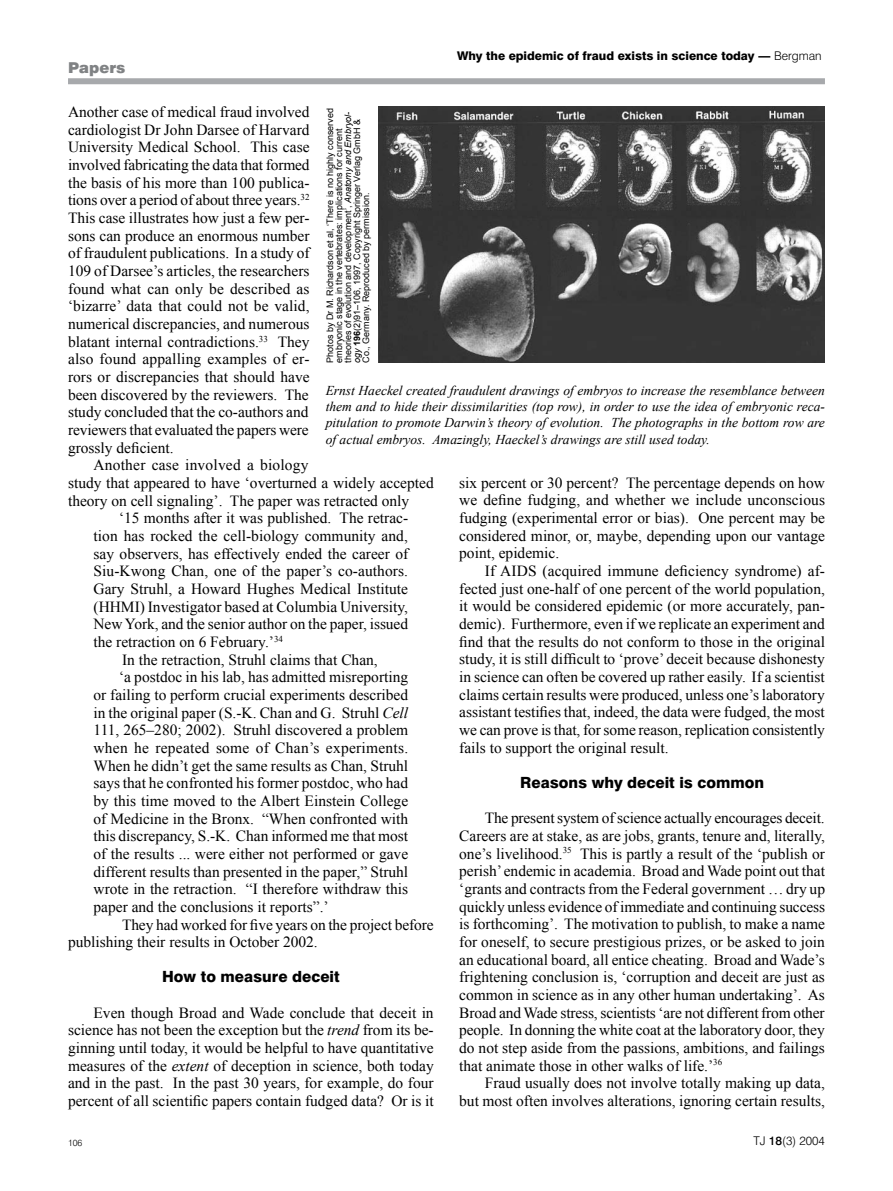
<style>
.page{position:relative;width:893px;height:1191px;background:#fff}
.page>*{position:absolute;margin:0;border:0;box-sizing:border-box;transform-origin:0 0}
.t1{font:15.45px/17.7px "Times New Roman";color:#000;text-align:justify}
.t2{font:800 15.45px "Swiss 721 BT";color:#000}
.t3{font:15.45px "Times New Roman";letter-spacing:.02em;color:#000}
.t4{font:900 15px "Swiss 721 BT";color:#808284}
.t5{font:italic 13.5px/16.2px "Times New Roman";color:#000;text-align:justify}
.t6{font:800 12px "Swiss 721 BT";color:#000}
.t7{font:300 12px "Swiss 721 BT";color:#000}
.t8{font:9px/9px "Arial";color:#000}
.t9{font:300 9px "Swiss 721 BT";color:#000}
.s1{font-weight:300}
.s2{font-style:italic}
.s3{font-weight:700}
.s4{font-weight:500}
</style>
<div class="page">
<div style="left:68px;top:78px;width:757px;height:6px;background:#a7a9ac"></div>
<img style="left:378px;top:106px;width:447px;height:256px">
<p class="t6" style="left:457px;top:48px;width:366px">Why the epidemic of fraud exists in science today — <span class="s1">Bergman</span></p>
<p class="t4" style="left:68px;top:58px;width:59px">Papers</p>
<p class="t1" style="left:68px;top:103px;width:243px">Another case of medical fraud involved cardiologist Dr John Darsee of Harvard University Medical School. This case involved fabricating the data that formed the basis of his more than 100 publica&shy;tions over a period of about three years.<sup>32<br></sup>This case illustrates how just a few per&shy;sons can produce an enormous number of fraudulent publications. In a study of 109 of Darsee’s articles, the researchers found what can only be described as ‘bizarre’ data that could not be valid, numerical discrepancies, and numerous blatant internal contradictions.<sup>33</sup> They also found appalling examples of er&shy;rors or discrepancies that should have been discovered by the reviewers. The study concluded that the co-authors and reviewers that evaluated the papers were grossly deficient.</p>
<p class="t1" style="left:94px;top:456px;width:217px">Another case involved a biology</p>
<p class="t1" style="left:68px;top:474px;width:367px">study that appeared to have ‘overturned a widely accepted</p>
<p class="t1" style="left:68px;top:491px;width:343px">theory on cell signaling’. The paper was retracted only</p>
<p class="t1" style="left:119px;top:509px;width:291px">‘15 months after it was published. The retrac-</p>
<p class="t1" style="left:94px;top:526px;width:316px">tion has rocked the cell-biology community and,</p>
<p class="t1" style="left:94px;top:544px;width:316px">say observers, has effectively ended the career of</p>
<p class="t1" style="left:94px;top:562px;width:316px">Siu-Kwong Chan, one of the paper’s co-authors.</p>
<p class="t1" style="left:94px;top:579px;width:316px">Gary Struhl, a Howard Hughes Medical Institute</p>
<p class="t1" style="left:94px;top:597px;width:316px">(HHMI) Investigator based at Columbia University,</p>
<p class="t1" style="left:94px;top:615px;width:316px">New York, and the senior author on the paper, issued</p>
<p class="t1" style="left:94px;top:632px;width:191px">the retraction on 6 February.’<sup>34</sup></p>
<p class="t1" style="left:122px;top:650px;width:257px">In the retraction, Struhl claims that Chan,</p>
<p class="t1" style="left:119px;top:668px;width:291px">‘a postdoc in his lab, has admitted misreporting</p>
<p class="t1" style="left:94px;top:685px;width:316px">or failing to perform crucial experiments described</p>
<p class="t1" style="left:94px;top:703px;width:316px">in the original paper (S.-K. Chan and G. Struhl <span class="s2">Cell</span></p>
<p class="t1" style="left:94px;top:721px;width:316px">111, 265–280; 2002). Struhl discovered a problem</p>
<p class="t3" style="left:94px;top:737px;width:316px">when he repeated some of Chan’s experiments.</p>
<p class="t1" style="left:94px;top:756px;width:316px">When he didn’t get the same results as Chan, Struhl</p>
<p class="t1" style="left:94px;top:774px;width:316px">says that he confronted his former postdoc, who had</p>
<p class="t1" style="left:94px;top:791px;width:316px">by this time moved to the Albert Einstein College</p>
<p class="t1" style="left:94px;top:809px;width:316px">of Medicine in the Bronx. “When confronted with</p>
<p class="t1" style="left:94px;top:827px;width:316px">this discrepancy, S.-K. Chan informed me that most</p>
<p class="t1" style="left:94px;top:844px;width:316px">of the results ... were either not performed or gave</p>
<p class="t1" style="left:94px;top:862px;width:316px">different results than presented in the paper,” Struhl</p>
<p class="t1" style="left:94px;top:880px;width:316px">wrote in the retraction. “I therefore withdraw this</p>
<p class="t1" style="left:94px;top:897px;width:237px">paper and the conclusions it reports”.’</p>
<p class="t1" style="left:122px;top:915px;width:313px">They had worked for five years on the project before</p>
<p class="t1" style="left:68px;top:933px;width:251px">publishing their results in October 2002.</p>
<p class="t2" style="left:162px;top:967px;width:179px">How to measure deceit</p>
<p class="t1" style="left:68px;top:1003px;width:367px;text-indent:26px">Even though Broad and Wade conclude that deceit in science has not been the exception but the <span class="s2">trend</span> from its be&shy;ginning until today, it would be helpful to have quantitative measures of the <span class="s2">extent</span> of deception in science, both today and in the past. In the past 30 years, for example, do four percent of all scientific papers contain fudged data? Or is it</p>
<p class="t8" style="left:326px;top:362px;width:256px;rotate:-90deg">Photos by Dr M. Richardson et al, ‘There is no highly conserved embryonic stage in the vertebrates: implications for current theories of evolution and development’, <span class="s2">Anatomy and Embryol&shy;ogy</span> <span class="s3">196</span>(2)91–106, 1997, Copyright Springer Verlag GmbH &amp; Co., Germany. Reproduced by permission.</p>
<p class="t5" style="left:326px;top:382px;width:501px">Ernst Haeckel created fraudulent drawings of embryos to increase the resemblance between them and to hide their dissimilarities (top row), in order to use the idea of embryonic reca&shy;pitulation to promote Darwin’s theory of evolution. The photographs in the bottom row are of actual embryos. Amazingly, Haeckel’s drawings are still used today.</p>
<p class="t1" style="left:459px;top:473px;width:367px">six percent or 30 percent? The percentage depends on how we define fudging, and whether we include unconscious fudging (experimental error or bias). One percent may be considered minor, or, maybe, depending upon our vantage point, epidemic.</p>
<p class="t1" style="left:459px;top:562px;width:367px;text-indent:26px">If AIDS (acquired immune deficiency syndrome) af&shy;fected just one-half of one percent of the world population, it would be considered epidemic (or more accurately, pan&shy;demic). Furthermore, even if we replicate an experiment and find that the results do not conform to those in the original study, it is still difficult to ‘prove’ deceit because dishonesty in science can often be covered up rather easily. If a scientist claims certain results were produced, unless one’s laboratory assistant testifies that, indeed, the data were fudged, the most we can prove is that, for some reason, replication consistently fails to support the original result.</p>
<p class="t2" style="left:520px;top:773px;width:245px">Reasons why deceit is common</p>
<p class="t1" style="left:459px;top:809px;width:367px;text-indent:26px">The present system of science actually encourages deceit.<br>Careers are at stake, as are jobs, grants, tenure and, literally, one’s livelihood.<sup>35</sup> This is partly a result of the ‘publish or perish’ endemic in academia. Broad and Wade point out that ‘grants and contracts from the Federal government … dry up quickly unless evidence of immediate and continuing success is forthcoming’. The motivation to publish, to make a name for oneself, to secure prestigious prizes, or be asked to join an educational board, all entice cheating. Broad and Wade’s frightening conclusion is, ‘corruption and deceit are just as common in science as in any other human undertaking’. As Broad and Wade stress, scientists ‘are not different from other people. In donning the white coat at the laboratory door, they do not step aside from the passions, ambitions, and failings that animate those in other walks of life.’<sup>36</sup></p>
<p class="t1" style="left:459px;top:1074px;width:367px;text-align:right">Fraud usually does not involve totally making up data,<br>but most often involves alterations, ignoring certain results,</p>
<p class="t9" style="left:68px;top:1137px;width:16px">106</p>
<p class="t7" style="left:753px;top:1133px;width:73px">TJ <span class="s4">18</span>(3) 2004</p>
</div>
